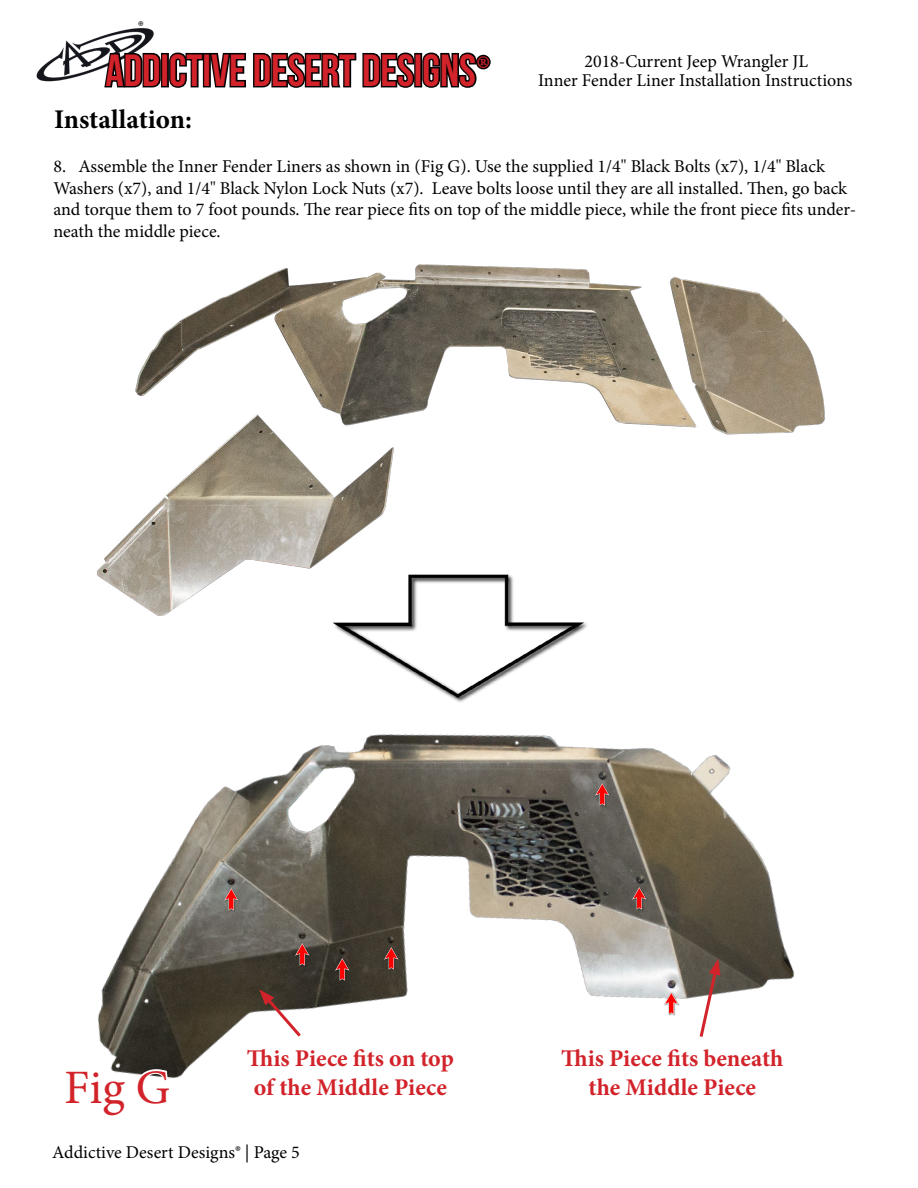
<style>
.page{position:relative;width:918px;height:1188px;background:#fff}
.page>*{position:absolute;margin:0;border:0;box-sizing:border-box;transform-origin:0 0}
.t1{font:48px "Minion Pro";color:#d2232a}
.t2{font:45px "Bebas Neue";color:#d2232a}
.t3{font:700 27px "Minion Pro";color:#000}
.t4{font:700 24px/28.8px "Minion Pro";color:#d2232a}
.t5{font:18px/21.6px "Minion Pro";color:#000;text-align:center}
.s1{font-family:"Minion Pro"}
</style>
<div class="page">
<img style="left:36px;top:28px;width:118px;height:54px">
<svg style="left:103px;top:51px;width:59px;height:37px"></svg>
<div style="left:161px;top:53px;width:8px;height:34px;border:3px solid #000"></div>
<svg style="left:168px;top:52px;width:323px;height:36px"></svg>
<img style="left:96px;top:264px;width:729px;height:352px">
<img style="left:97px;top:744px;width:698px;height:334px">
<img style="left:267px;top:528px;width:384px;height:216px">
<img style="left:224px;top:888px;width:17px;height:24px">
<img style="left:294px;top:942px;width:17px;height:25px">
<img style="left:334px;top:957px;width:17px;height:25px">
<img style="left:384px;top:946px;width:17px;height:25px">
<img style="left:594px;top:783px;width:17px;height:25px">
<img style="left:631px;top:887px;width:17px;height:24px">
<img style="left:664px;top:992px;width:17px;height:25px">
<svg style="left:97px;top:1068px;width:31px;height:10px"></svg>
<svg style="left:135px;top:1068px;width:37px;height:10px"></svg>
<svg style="left:259px;top:989px;width:45px;height:51px"></svg>
<svg style="left:698px;top:959px;width:22px;height:81px"></svg>
<h2 class="t2" style="left:106px;top:46px;width:386px">ADDICTIVE DESERT DESIGNS<span class="s1">®</span></h2>
<h3 class="t3" style="left:54px;top:100px;width:139px">Installation:</h3>
<p class="t5" style="left:538px;top:51px;width:316px;line-height:19.4px">2018-Current Jeep Wrangler JL<br>Inner Fender Liner Installation Instructions</p>
<p class="t5" style="left:53px;top:155px;width:804px;text-align:left">8. Assemble the Inner Fender Liners as shown in (Fig G). Use the supplied 1/4" Black Bolts (x7), 1/4" Black Washers (x7), and 1/4" Black Nylon Lock Nuts (x7). Leave bolts loose until they are all installed. Then, go back and torque them to 7 foot pounds. The rear piece fits on top of the middle piece, while the front piece fits under&shy;neath the middle piece.</p>
<h1 class="t1" style="left:64px;top:1055px;width:107px">Fig G</h1>
<h3 class="t4" style="left:247px;top:1044px;width:208px">This Piece fits on top of the Middle Piece</h3>
<h3 class="t4" style="left:561px;top:1044px;width:224px;text-align:center">This Piece fits beneath the Middle Piece</h3>
<p class="t5" style="left:52px;top:1141px;width:249px">Addictive Desert Designs® | Page 5</p>
</div>
